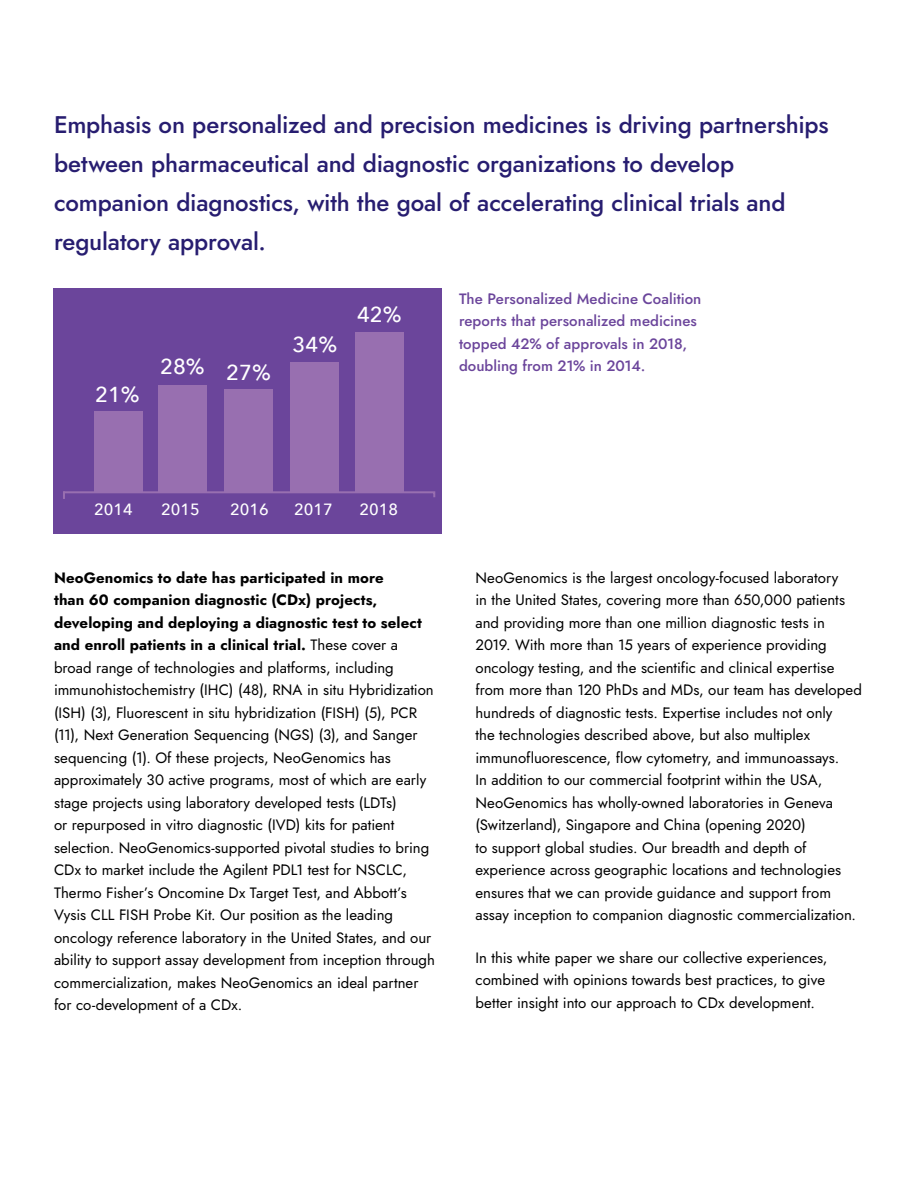
<style>
.page{position:relative;width:918px;height:1188px;background:#fff}
.page>*{position:absolute;margin:0;border:0;box-sizing:border-box;transform-origin:0 0}
.t1{font:500 24px/39px "Jost";letter-spacing:-.005em;color:#271d70}
.t2{font:500 21.6px "Avenir Next";color:#fff}
.t3{font:500 16.2px "Avenir Next";color:#fff}
.t4{font:15px/22.5px "Jost";color:#000}
.t5{font:500 15px/22.5px "Jost";letter-spacing:.005em;color:#6b459b}
.s1{font-weight:700}
</style>
<div class="page">
<div style="left:53px;top:288px;width:389px;height:245px;background:#6b459b"></div>
<div style="left:95px;top:411px;width:48px;height:81px;background:#986fb0"></div>
<div style="left:158px;top:385px;width:49px;height:107px;background:#986fb0"></div>
<div style="left:224px;top:389px;width:49px;height:103px;background:#986fb0"></div>
<div style="left:290px;top:362px;width:49px;height:130px;background:#986fb0"></div>
<div style="left:355px;top:332px;width:48px;height:160px;background:#986fb0"></div>
<svg style="left:63px;top:490px;width:373px;height:9px"></svg>
<p class="t1" style="left:54px;top:105px;width:776px">Emphasis on personalized and precision medicines is driving partnerships between pharmaceutical and diagnostic organizations to develop companion diagnostics, with the goal of accelerating clinical trials and regulatory approval.</p>
<h2 class="t2" style="left:95px;top:376px;width:46px">21%</h2>
<h2 class="t2" style="left:160px;top:351px;width:112px">28% 27%</h2>
<h2 class="t2" style="left:293px;top:326px;width:46px">34%</h2>
<h2 class="t2" style="left:357px;top:296px;width:46px">42%</h2>
<p class="t3" style="left:94px;top:496px;width:40px">2014</p>
<p class="t3" style="left:161px;top:496px;width:40px">2015</p>
<p class="t3" style="left:230px;top:496px;width:40px">2016</p>
<p class="t3" style="left:294px;top:496px;width:40px">2017</p>
<p class="t3" style="left:359px;top:496px;width:40px">2018</p>
<p class="t5" style="left:459px;top:287px;width:244px">The Personalized Medicine Coalition reports that personalized medicines topped 42% of approvals in 2018, doubling from 21% in 2014.</p>
<p class="t4" style="left:54px;top:566px;width:383px"><span class="s1">NeoGenomics to date has participated in more<br>than 60 companion diagnostic (CDx) projects, developing and deploying a diagnostic test to select and enroll patients in a clinical trial.</span> These cover a broad range of technologies and platforms, including immunohistochemistry (IHC) (48), RNA in situ Hybridization (ISH) (3), Fluorescent in situ hybridization (FISH) (5), PCR (11), Next Generation Sequencing (NGS) (3), and Sanger sequencing (1). Of these projects, NeoGenomics has approximately 30 active programs, most of which are early stage projects using laboratory developed tests (LDTs)<br>or repurposed in vitro diagnostic (IVD) kits for patient selection. NeoGenomics-supported pivotal studies to bring CDx to market include the Agilent PDL1 test for NSCLC, Thermo Fisher’s Oncomine Dx Target Test, and Abbott’s Vysis CLL FISH Probe Kit. Our position as the leading oncology reference laboratory in the United States, and our ability to support assay development from inception through commercialization, makes NeoGenomics an ideal partner for co-development of a CDx.</p>
<p class="t4" style="left:476px;top:566px;width:388px">NeoGenomics is the largest oncology-focused laboratory<br>in the United States, covering more than 650,000 patients and providing more than one million diagnostic tests in 2019. With more than 15 years of experience providing oncology testing, and the scientific and clinical expertise from more than 120 PhDs and MDs, our team has developed hundreds of diagnostic tests. Expertise includes not only<br>the technologies described above, but also multiplex immunofluorescence, flow cytometry, and immunoassays.<br>In addition to our commercial footprint within the USA, NeoGenomics has wholly-owned laboratories in Geneva (Switzerland), Singapore and China (opening 2020)<br>to support global studies. Our breadth and depth of experience across geographic locations and technologies ensures that we can provide guidance and support from assay inception to companion diagnostic commercialization.</p>
<p class="t4" style="left:476px;top:946px;width:354px">In this white paper we share our collective experiences, combined with opinions towards best practices, to give better insight into our approach to CDx development.</p>
</div>
